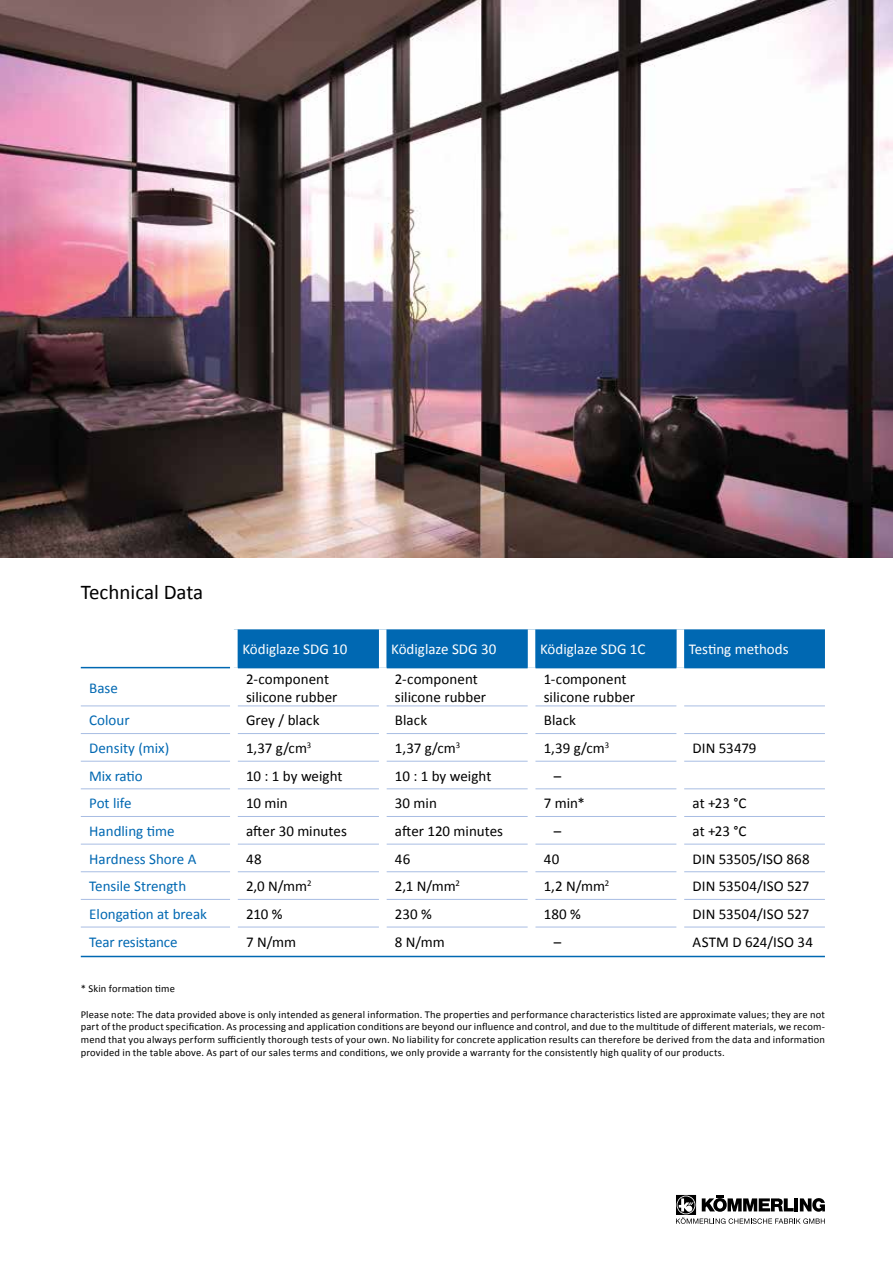
<style>
.page{position:relative;width:893px;height:1263px;background:#fff}
.page>*{position:absolute;margin:0;border:0;box-sizing:border-box;transform-origin:0 0}
.t1{font:21px "Calibri";color:#000}
.t2{font:15px/18px "Calibri";color:#000}
.t3{font:15px "Calibri";color:#0068b2}
.t4{font:15px "Calibri";color:#fff}
.t5{font:10.5px/12.6px "Calibri";letter-spacing:.015em;color:#000;text-align:justify}
</style>
<div class="page">
<svg style="left:676px;top:1195px;width:149px;height:29px"></svg>
<img style="left:0;top:0;width:893px;height:557px">
<div style="left:238px;top:629px;width:587px;height:38px;background:#0068b2"></div>
<hr style="left:81px;top:705px;width:149px;height:1px;background:#a8bde3">
<hr style="left:238px;top:705px;width:141px;height:1px;background:#a8bde3">
<hr style="left:386px;top:705px;width:142px;height:1px;background:#a8bde3">
<hr style="left:535px;top:705px;width:142px;height:1px;background:#a8bde3">
<hr style="left:684px;top:705px;width:141px;height:1px;background:#a8bde3">
<hr style="left:81px;top:733px;width:149px;height:1px;background:#a8bde3">
<hr style="left:238px;top:733px;width:141px;height:1px;background:#a8bde3">
<hr style="left:386px;top:733px;width:142px;height:1px;background:#a8bde3">
<hr style="left:535px;top:733px;width:142px;height:1px;background:#a8bde3">
<hr style="left:684px;top:733px;width:141px;height:1px;background:#a8bde3">
<hr style="left:81px;top:761px;width:149px;height:1px;background:#a8bde3">
<hr style="left:238px;top:761px;width:141px;height:1px;background:#a8bde3">
<hr style="left:386px;top:761px;width:142px;height:1px;background:#a8bde3">
<hr style="left:535px;top:761px;width:142px;height:1px;background:#a8bde3">
<hr style="left:684px;top:761px;width:141px;height:1px;background:#a8bde3">
<hr style="left:81px;top:788px;width:149px;height:1px;background:#a8bde3">
<hr style="left:238px;top:788px;width:141px;height:1px;background:#a8bde3">
<hr style="left:386px;top:788px;width:142px;height:1px;background:#a8bde3">
<hr style="left:535px;top:788px;width:142px;height:1px;background:#a8bde3">
<hr style="left:684px;top:788px;width:141px;height:1px;background:#a8bde3">
<hr style="left:81px;top:816px;width:149px;height:1px;background:#a8bde3">
<hr style="left:238px;top:816px;width:141px;height:1px;background:#a8bde3">
<hr style="left:386px;top:816px;width:142px;height:1px;background:#a8bde3">
<hr style="left:535px;top:816px;width:142px;height:1px;background:#a8bde3">
<hr style="left:684px;top:816px;width:141px;height:1px;background:#a8bde3">
<hr style="left:81px;top:844px;width:149px;height:1px;background:#a8bde3">
<hr style="left:238px;top:844px;width:141px;height:1px;background:#a8bde3">
<hr style="left:386px;top:844px;width:142px;height:1px;background:#a8bde3">
<hr style="left:535px;top:844px;width:142px;height:1px;background:#a8bde3">
<hr style="left:684px;top:844px;width:141px;height:1px;background:#a8bde3">
<hr style="left:81px;top:871px;width:149px;height:1px;background:#a8bde3">
<hr style="left:238px;top:871px;width:141px;height:1px;background:#a8bde3">
<hr style="left:386px;top:871px;width:142px;height:1px;background:#a8bde3">
<hr style="left:535px;top:871px;width:142px;height:1px;background:#a8bde3">
<hr style="left:684px;top:871px;width:141px;height:1px;background:#a8bde3">
<hr style="left:81px;top:899px;width:149px;height:1px;background:#a8bde3">
<hr style="left:238px;top:899px;width:141px;height:1px;background:#a8bde3">
<hr style="left:386px;top:899px;width:142px;height:1px;background:#a8bde3">
<hr style="left:535px;top:899px;width:142px;height:1px;background:#a8bde3">
<hr style="left:684px;top:899px;width:141px;height:1px;background:#a8bde3">
<hr style="left:81px;top:927px;width:149px;height:1px;background:#a8bde3">
<hr style="left:238px;top:927px;width:141px;height:1px;background:#a8bde3">
<hr style="left:386px;top:927px;width:142px;height:1px;background:#a8bde3">
<hr style="left:535px;top:927px;width:142px;height:1px;background:#a8bde3">
<hr style="left:684px;top:927px;width:141px;height:1px;background:#a8bde3">
<hr style="left:81px;top:667px;width:149px;height:1px;background:#0068b2">
<hr style="left:238px;top:667px;width:141px;height:1px;background:#0068b2">
<hr style="left:386px;top:667px;width:142px;height:1px;background:#0068b2">
<hr style="left:535px;top:667px;width:142px;height:1px;background:#0068b2">
<hr style="left:684px;top:667px;width:141px;height:1px;background:#0068b2">
<div style="left:379px;top:629px;width:7px;height:39px;background:#fff"></div>
<div style="left:528px;top:629px;width:7px;height:39px;background:#fff"></div>
<div style="left:677px;top:629px;width:7px;height:39px;background:#fff"></div>
<hr style="left:81px;top:956px;width:744px;height:1px;background:#0068b2">
<h1 class="t1" style="left:81px;top:578px;width:124px">Technical Data</h1>
<h2 class="t4" style="left:242px;top:639px;width:107px">Ködiglaze SDG 10</h2>
<h2 class="t4" style="left:391px;top:639px;width:107px">Ködiglaze SDG 30</h2>
<h2 class="t4" style="left:540px;top:639px;width:107px">Ködiglaze SDG 1C</h2>
<h2 class="t4" style="left:689px;top:639px;width:101px">Testing methods</h2>
<h2 class="t3" style="left:89px;top:678px;width:30px">Base</h2>
<h2 class="t2" style="left:246px;top:670px;width:93px">2-component silicone rubber</h2>
<h2 class="t2" style="left:395px;top:670px;width:93px">2-component silicone rubber</h2>
<h2 class="t2" style="left:544px;top:670px;width:93px">1-component silicone rubber</h2>
<h2 class="t3" style="left:89px;top:711px;width:42px">Colour</h2>
<h2 class="t2" style="left:246px;top:711px;width:75px">Grey / black</h2>
<h2 class="t2" style="left:395px;top:711px;width:34px">Black</h2>
<h2 class="t2" style="left:544px;top:711px;width:34px">Black</h2>
<h2 class="t3" style="left:89px;top:738px;width:82px">Density (mix)</h2>
<h2 class="t2" style="left:246px;top:739px;width:67px">1,37 g/cm<sup>3</sup></h2>
<h2 class="t2" style="left:395px;top:739px;width:67px">1,37 g/cm<sup>3</sup></h2>
<h2 class="t2" style="left:544px;top:739px;width:67px">1,39 g/cm<sup>3</sup></h2>
<h2 class="t2" style="left:693px;top:739px;width:65px">DIN 53479</h2>
<h2 class="t3" style="left:89px;top:766px;width:55px">Mix ratio</h2>
<h2 class="t2" style="left:246px;top:767px;width:98px">10 : 1 by weight</h2>
<h2 class="t2" style="left:395px;top:767px;width:98px">10 : 1 by weight</h2>
<h2 class="t2" style="left:554px;top:767px;width:9px">–</h2>
<h2 class="t3" style="left:89px;top:794px;width:44px">Pot life</h2>
<h2 class="t2" style="left:246px;top:794px;width:43px">10 min</h2>
<h2 class="t2" style="left:395px;top:794px;width:43px">30 min</h2>
<h2 class="t2" style="left:544px;top:794px;width:43px">7 min*</h2>
<h2 class="t2" style="left:693px;top:794px;width:55px">at +23 °C</h2>
<h2 class="t3" style="left:89px;top:821px;width:87px">Handling time</h2>
<h2 class="t2" style="left:246px;top:822px;width:102px">after 30 minutes</h2>
<h2 class="t2" style="left:395px;top:822px;width:110px">after 120 minutes</h2>
<h2 class="t2" style="left:554px;top:822px;width:9px">–</h2>
<h2 class="t2" style="left:693px;top:822px;width:55px">at +23 °C</h2>
<h2 class="t3" style="left:89px;top:849px;width:109px">Hardness Shore A</h2>
<h2 class="t2" style="left:246px;top:850px;width:17px">48</h2>
<h2 class="t2" style="left:395px;top:850px;width:17px">46</h2>
<h2 class="t2" style="left:544px;top:850px;width:17px">40</h2>
<h2 class="t2" style="left:693px;top:850px;width:119px">DIN 53505/ISO 868</h2>
<h2 class="t3" style="left:89px;top:877px;width:98px">Tensile Strength</h2>
<h2 class="t2" style="left:246px;top:877px;width:67px">2,0 N/mm<sup>2</sup></h2>
<h2 class="t2" style="left:395px;top:877px;width:67px">2,1 N/mm<sup>2</sup></h2>
<h2 class="t2" style="left:544px;top:877px;width:67px">1,2 N/mm<sup>2</sup></h2>
<h2 class="t2" style="left:693px;top:877px;width:118px">DIN 53504/ISO 527</h2>
<h2 class="t3" style="left:89px;top:904px;width:119px">Elongation at break</h2>
<h2 class="t2" style="left:246px;top:905px;width:38px">210 %</h2>
<h2 class="t2" style="left:395px;top:905px;width:39px">230 %</h2>
<h2 class="t2" style="left:544px;top:905px;width:39px">180 %</h2>
<h2 class="t2" style="left:693px;top:905px;width:118px">DIN 53504/ISO 527</h2>
<h2 class="t3" style="left:89px;top:932px;width:90px">Tear resistance</h2>
<h2 class="t2" style="left:246px;top:933px;width:51px">7 N/mm</h2>
<h2 class="t2" style="left:395px;top:933px;width:51px">8 N/mm</h2>
<h2 class="t2" style="left:554px;top:933px;width:9px">–</h2>
<h2 class="t2" style="left:693px;top:933px;width:122px">ASTM D 624/ISO 34</h2>
<p class="t5" style="left:81px;top:983px;width:96px">* Skin formation time</p>
<p class="t5" style="left:81px;top:1008px;width:746px">Please note: The data provided above is only intended as general information. The properties and performance characteristics listed are approximate values; they are not part of the product specification. As processing and application conditions are beyond our influence and control, and due to the multitude of different materials, we recom&shy;mend that you always perform sufficiently thorough tests of your own. No liability for concrete application results can therefore be derived from the data and information provided in the table above. As part of our sales terms and conditions, we only provide a warranty for the consistently high quality of our products.</p>
</div>
